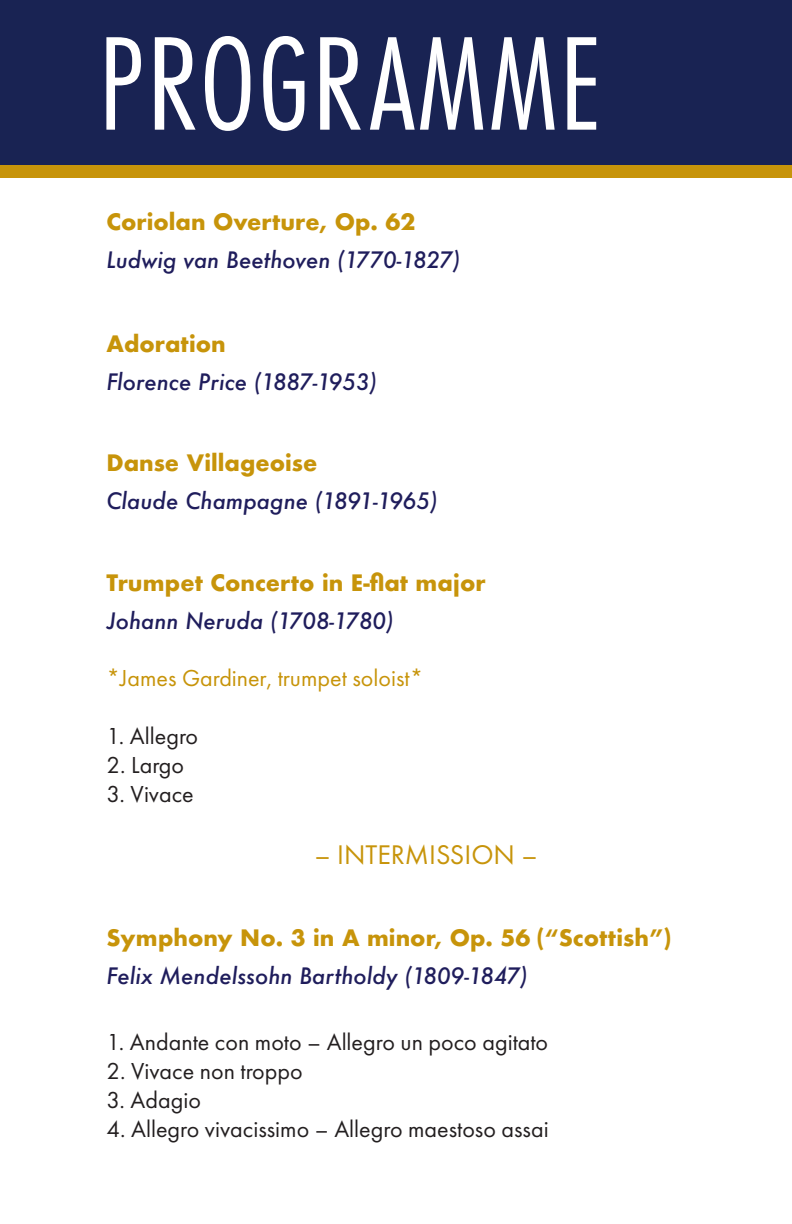
<style>
.page{position:relative;width:792px;height:1224px;background:#fff}
.page>*{position:absolute;margin:0;border:0;box-sizing:border-box;transform-origin:0 0}
.t1{font:138.6px "Futura PT Cond";letter-spacing:.015em;color:#fff}
.t2{font:28px "Futura PT";color:#c7940a}
.t3{font:24px "Futura PT";color:#231f20}
.t4{font:24px "Futura PT";color:#c7940a}
.t5{font:italic 500 22px "Futura";color:#1f1d5c}
.t6{font:700 22px "Futura";color:#c7940a}
</style>
<div class="page">
<div style="left:0;top:0;width:792px;height:175px;background:#192353"></div>
<div style="left:0;top:165px;width:792px;height:13px;background:#c7940a"></div>
<h1 class="t1" style="left:99px;top:3px;width:504px">PROGRAMME</h1>
<p class="t6" style="left:106px;top:205px;width:310px">Coriolan Overture, Op. 62</p>
<p class="t5" style="left:106px;top:244px;width:355px">Ludwig van Beethoven (1770-1827)</p>
<p class="t6" style="left:106px;top:327px;width:121px">Adoration</p>
<p class="t5" style="left:106px;top:366px;width:272px">Florence Price (1887-1953)</p>
<p class="t6" style="left:106px;top:447px;width:212px">Danse Villageoise</p>
<p class="t5" style="left:106px;top:486px;width:333px">Claude Champagne (1891-1965)</p>
<p class="t6" style="left:106px;top:567px;width:381px">Trumpet Concerto in E-flat major</p>
<p class="t5" style="left:106px;top:605px;width:289px">Johann Neruda (1708-1780)</p>
<p class="t4" style="left:106px;top:664px;width:318px">*James Gardiner, trumpet soloist*</p>
<p class="t3" style="left:106px;top:722px;width:93px">1. Allegro</p>
<p class="t3" style="left:106px;top:751px;width:79px">2. Largo</p>
<p class="t3" style="left:106px;top:779px;width:89px">3. Vivace</p>
<p class="t2" style="left:314px;top:838px;width:225px">– INTERMISSION –</p>
<p class="t6" style="left:106px;top:921px;width:567px">Symphony No. 3 in A minor, Op. 56 (“Scottish”)</p>
<p class="t5" style="left:106px;top:960px;width:423px">Felix Mendelssohn Bartholdy (1809-1847)</p>
<p class="t3" style="left:106px;top:1028px;width:443px">1. Andante con moto – Allegro un poco agitato</p>
<p class="t3" style="left:106px;top:1057px;width:198px">2. Vivace non troppo</p>
<p class="t3" style="left:106px;top:1086px;width:96px">3. Adagio</p>
<p class="t3" style="left:106px;top:1115px;width:444px">4. Allegro vivacissimo – Allegro maestoso assai</p>
</div>
